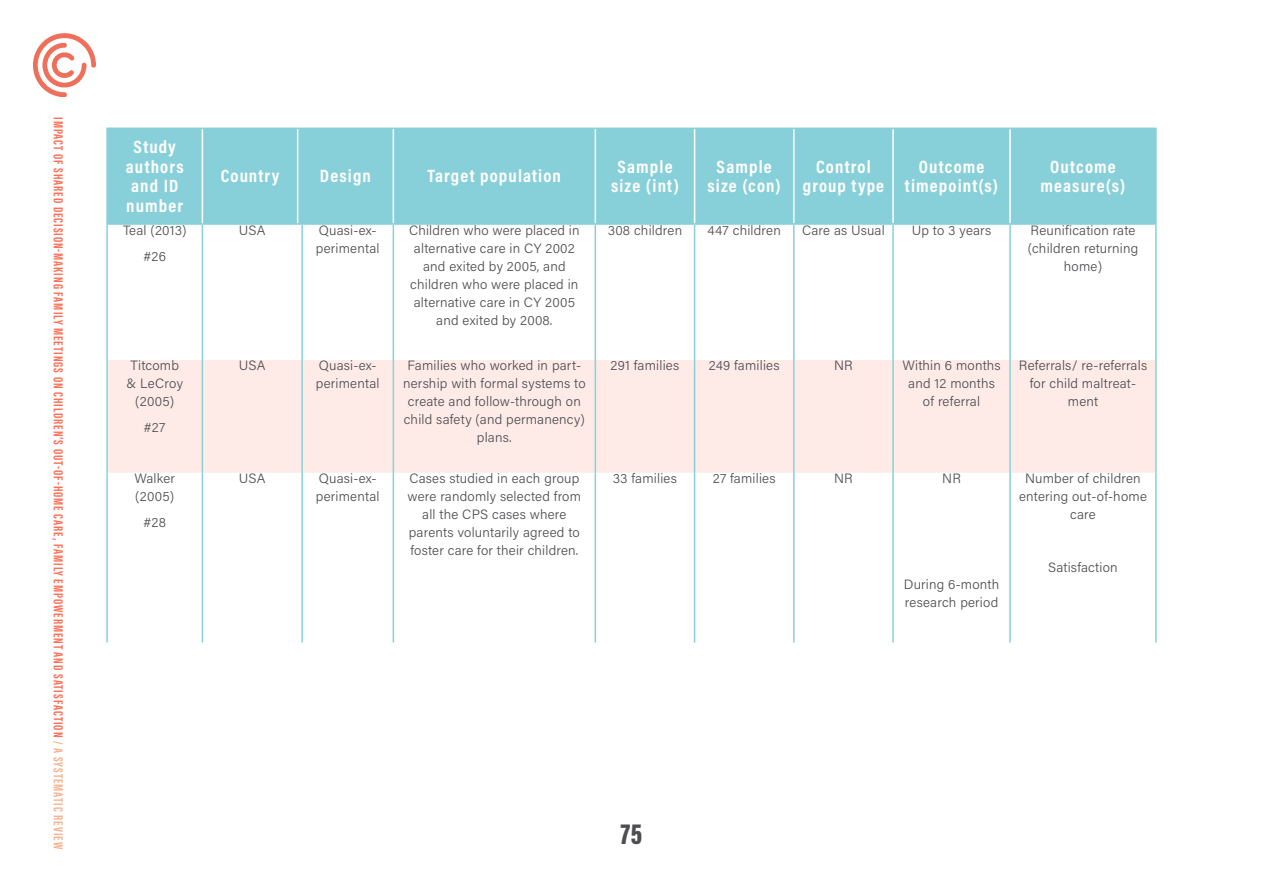
<style>
.page{position:relative;width:1263px;height:893px;background:#fff}
.page>*{position:absolute;margin:0;border:0;box-sizing:border-box;transform-origin:0 0}
.t1{font:900 30px "Acumin Pro Extra Cond";color:#4e4e52}
.t2{font:700 18px/19.4px "Acumin Pro Cond";letter-spacing:.06em;color:#fff;text-align:center}
.t3{font:300 13.5px/18px "Acumin Pro";letter-spacing:.015em;color:#4e4e52;text-align:center}
.t4{font:700 13.5px "Acumin Pro Extra Cond";letter-spacing:.07em;color:#ff7057}
.s1{color:#f7b38f}
</style>
<div class="page">
<img style="left:33px;top:34px;width:62px;height:62px">
<div style="left:108px;top:129px;width:1047px;height:94px;background:#88d0d9"></div>
<div style="left:108px;top:360px;width:1047px;height:113px;background:#feebe8"></div>
<hr style="left:106px;top:225px;width:2px;height:135px;background:#88d0d9">
<hr style="left:202px;top:225px;width:1px;height:135px;background:#88d0d9">
<hr style="left:301px;top:225px;width:2px;height:135px;background:#88d0d9">
<hr style="left:393px;top:225px;width:1px;height:135px;background:#88d0d9">
<hr style="left:595px;top:225px;width:1px;height:135px;background:#88d0d9">
<hr style="left:694px;top:225px;width:1px;height:135px;background:#88d0d9">
<hr style="left:793px;top:225px;width:1px;height:135px;background:#88d0d9">
<hr style="left:892px;top:225px;width:2px;height:135px;background:#88d0d9">
<hr style="left:1009px;top:225px;width:2px;height:135px;background:#88d0d9">
<hr style="left:1155px;top:225px;width:2px;height:135px;background:#88d0d9">
<hr style="left:106px;top:360px;width:2px;height:113px;background:#88d0d9">
<hr style="left:202px;top:360px;width:1px;height:113px;background:#88d0d9">
<hr style="left:301px;top:360px;width:2px;height:113px;background:#88d0d9">
<hr style="left:393px;top:360px;width:1px;height:113px;background:#88d0d9">
<hr style="left:595px;top:360px;width:1px;height:113px;background:#88d0d9">
<hr style="left:694px;top:360px;width:1px;height:113px;background:#88d0d9">
<hr style="left:793px;top:360px;width:1px;height:113px;background:#88d0d9">
<hr style="left:892px;top:360px;width:2px;height:113px;background:#88d0d9">
<hr style="left:1009px;top:360px;width:2px;height:113px;background:#88d0d9">
<hr style="left:1155px;top:360px;width:2px;height:113px;background:#88d0d9">
<hr style="left:106px;top:473px;width:2px;height:169px;background:#88d0d9">
<hr style="left:202px;top:473px;width:1px;height:169px;background:#88d0d9">
<hr style="left:301px;top:473px;width:2px;height:169px;background:#88d0d9">
<hr style="left:393px;top:473px;width:1px;height:169px;background:#88d0d9">
<hr style="left:595px;top:473px;width:1px;height:169px;background:#88d0d9">
<hr style="left:694px;top:473px;width:1px;height:169px;background:#88d0d9">
<hr style="left:793px;top:473px;width:1px;height:169px;background:#88d0d9">
<hr style="left:892px;top:473px;width:2px;height:169px;background:#88d0d9">
<hr style="left:1009px;top:473px;width:2px;height:169px;background:#88d0d9">
<hr style="left:1155px;top:473px;width:2px;height:169px;background:#88d0d9">
<hr style="left:202px;top:129px;width:1px;height:94px;background:#fff">
<hr style="left:297px;top:129px;width:1px;height:94px;background:#fff">
<hr style="left:393px;top:129px;width:1px;height:94px;background:#fff">
<hr style="left:595px;top:129px;width:1px;height:94px;background:#fff">
<hr style="left:694px;top:129px;width:1px;height:94px;background:#fff">
<hr style="left:793px;top:129px;width:1px;height:94px;background:#fff">
<hr style="left:892px;top:129px;width:2px;height:94px;background:#fff">
<hr style="left:1009px;top:129px;width:2px;height:94px;background:#fff">
<hr style="left:106px;top:128px;width:96px;height:1px;background:#88d0d9">
<hr style="left:106px;top:129px;width:2px;height:94px;background:#88d0d9">
<hr style="left:202px;top:128px;width:96px;height:1px;background:#88d0d9">
<hr style="left:302px;top:128px;width:91px;height:1px;background:#88d0d9">
<hr style="left:393px;top:128px;width:202px;height:1px;background:#88d0d9">
<hr style="left:595px;top:128px;width:100px;height:1px;background:#88d0d9">
<hr style="left:695px;top:128px;width:99px;height:1px;background:#88d0d9">
<hr style="left:794px;top:128px;width:99px;height:1px;background:#88d0d9">
<hr style="left:893px;top:128px;width:117px;height:1px;background:#88d0d9">
<hr style="left:1010px;top:128px;width:147px;height:1px;background:#88d0d9">
<hr style="left:1155px;top:129px;width:2px;height:94px;background:#88d0d9">
<hr style="left:106px;top:223px;width:96px;height:2px;background:#88d0d9">
<hr style="left:202px;top:223px;width:96px;height:2px;background:#88d0d9">
<hr style="left:302px;top:223px;width:91px;height:2px;background:#88d0d9">
<hr style="left:393px;top:223px;width:202px;height:2px;background:#88d0d9">
<hr style="left:595px;top:223px;width:100px;height:2px;background:#88d0d9">
<hr style="left:695px;top:223px;width:99px;height:2px;background:#88d0d9">
<hr style="left:794px;top:223px;width:99px;height:2px;background:#88d0d9">
<hr style="left:893px;top:223px;width:117px;height:2px;background:#88d0d9">
<hr style="left:1010px;top:223px;width:147px;height:2px;background:#88d0d9">
<p class="t4" style="left:67px;top:117px;width:733px;rotate:90deg">IMPACT OF SHARED DECISION-MAKING FAMILY MEETINGS ON CHILDREN’S OUT-OF-HOME CARE, FAMILY EMPOWERMENT AND SATISFACTION <span class="s1">/ A SYSTEMATIC REVIEW</span></p>
<h2 class="t2" style="left:126px;top:137px;width:59px">Study authors and ID number</h2>
<h2 class="t2" style="left:221px;top:166px;width:60px">Country</h2>
<h2 class="t2" style="left:320px;top:166px;width:53px">Design</h2>
<h2 class="t2" style="left:428px;top:166px;width:135px">Target population</h2>
<h2 class="t2" style="left:611px;top:156px;width:69px">Sample size (int)</h2>
<h2 class="t2" style="left:707px;top:156px;width:75px">Sample size (con)</h2>
<h2 class="t2" style="left:803px;top:156px;width:83px">Control group type</h2>
<h2 class="t2" style="left:905px;top:156px;width:95px">Outcome timepoint(s)</h2>
<h2 class="t2" style="left:1040px;top:156px;width:86px">Outcome measure(s)</h2>
<p class="t3" style="left:123px;top:216px;width:65px;line-height:26.5px">Teal (2013) #26</p>
<p class="t3" style="left:239px;top:220px;width:28px">USA</p>
<p class="t3" style="left:316px;top:220px;width:65px;text-align:left">Quasi-ex&shy;perimental</p>
<p class="t3" style="left:409px;top:220px;width:172px">Children who were placed in alternative care in CY 2002 and exited by 2005, and children who were placed in alternative care in CY 2005 and exited by 2008.</p>
<p class="t3" style="left:608px;top:220px;width:76px">308 children</p>
<p class="t3" style="left:707px;top:220px;width:75px">447 children</p>
<p class="t3" style="left:802px;top:220px;width:84px">Care as Usual</p>
<p class="t3" style="left:912px;top:220px;width:81px">Up to 3 years</p>
<p class="t3" style="left:1028px;top:220px;width:112px">Reunification rate (children returning home)</p>
<p class="t3" style="left:126px;top:356px;width:58px">Titcomb &amp; LeCroy (2005)</p>
<p class="t3" style="left:144px;top:418px;width:23px">#27</p>
<p class="t3" style="left:239px;top:356px;width:28px">USA</p>
<p class="t3" style="left:316px;top:356px;width:65px;text-align:left">Quasi-ex&shy;perimental</p>
<p class="t3" style="left:403px;top:356px;width:184px">Families who worked in part&shy;nership with formal systems to create and follow-through on child safety (and permanency) plans.</p>
<p class="t3" style="left:611px;top:356px;width:70px">291 families</p>
<p class="t3" style="left:709px;top:356px;width:72px">249 families</p>
<p class="t3" style="left:834px;top:356px;width:20px">NR</p>
<p class="t3" style="left:902px;top:356px;width:100px">Within 6 months and 12 months of referral</p>
<p class="t3" style="left:1019px;top:356px;width:130px">Referrals/ re-referrals for child maltreat&shy;ment</p>
<p class="t3" style="left:134px;top:468px;width:42px;text-align:left">Walker (2005)</p>
<p class="t3" style="left:143px;top:513px;width:24px">#28</p>
<p class="t3" style="left:239px;top:468px;width:28px">USA</p>
<p class="t3" style="left:316px;top:468px;width:65px;text-align:left">Quasi-ex&shy;perimental</p>
<p class="t3" style="left:408px;top:468px;width:175px">Cases studied in each group were randomly selected from all the CPS cases where parents voluntarily agreed to foster care for their children.</p>
<p class="t3" style="left:613px;top:468px;width:66px">33 families</p>
<p class="t3" style="left:713px;top:468px;width:65px">27 families</p>
<p class="t3" style="left:834px;top:468px;width:20px">NR</p>
<p class="t3" style="left:942px;top:468px;width:20px">NR</p>
<p class="t3" style="left:904px;top:574px;width:97px;text-align:left">During 6-month research period</p>
<p class="t3" style="left:1019px;top:468px;width:129px">Number of children entering out-of-home care</p>
<p class="t3" style="left:1048px;top:557px;width:71px">Satisfaction</p>
<h1 class="t1" style="left:621px;top:815px;width:23px">75</h1>
</div>
